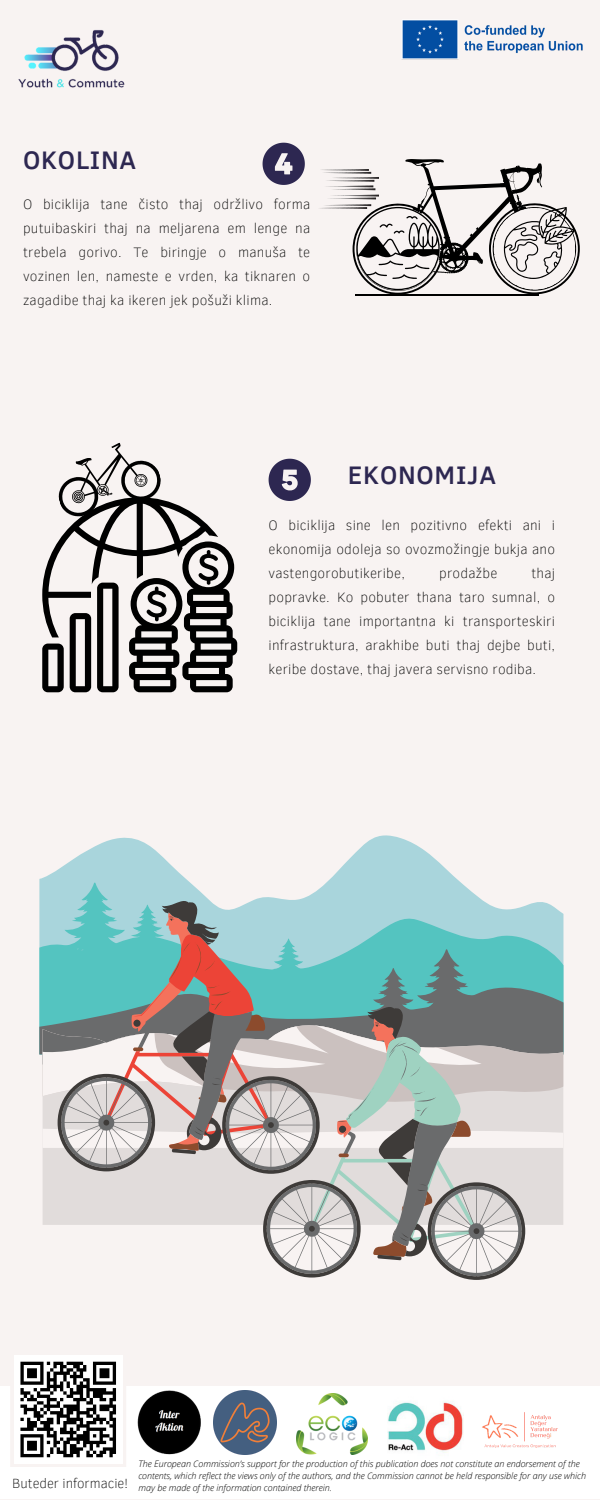
<style>
.page{position:relative;width:600px;height:1500px;background:#f8f3f2}
.page>*{position:absolute;margin:0;border:0;box-sizing:border-box;transform-origin:0 0}
.t1{font:500 26px "Clear Sans";letter-spacing:.03em;color:#2d2751}
.t2{font:100 14px/24px "Clear Sans";letter-spacing:.015em;color:#000;text-align:justify}
.t3{font:100 13.7px "Clear Sans";color:#000}
.t4{font:italic 300 9px/12px "Open Sans";color:#000}
</style>
<div class="page">
<img style="left:18px;top:30px;width:107px;height:58px">
<img style="left:401px;top:20px;width:182px;height:40px">
<svg style="left:263px;top:143px;width:42px;height:42px"></svg>
<svg style="left:269px;top:459px;width:42px;height:42px"></svg>
<svg style="left:353px;top:159px;width:227px;height:136px"></svg>
<hr style="left:355px;top:294px;width:183px;height:1px;background:#000">
<img style="left:321px;top:169px;width:58px;height:39px">
<svg style="left:42px;top:442px;width:195px;height:250px"></svg>
<svg style="left:39px;top:835px;width:422px;height:77px"></svg>
<svg style="left:42px;top:883px;width:521px;height:352px;background:#a4bdbc"></svg>
<svg style="left:263px;top:1007px;width:262px;height:273px"></svg>
<div style="left:0;top:1386px;width:599px;height:112px;background:#fff"></div>
<img style="left:137px;top:1390px;width:64px;height:65px">
<img style="left:213px;top:1390px;width:64px;height:64px">
<img style="left:297px;top:1393px;width:70px;height:61px">
<img style="left:387px;top:1401px;width:77px;height:52px">
<img style="left:482px;top:1412px;width:76px;height:36px">
<svg style="left:10px;top:1355px;width:116px;height:112px"></svg>
<h1 class="t1" style="left:23px;top:141px;width:115px">OKOLINA</h1>
<h2 class="t2" style="left:23px;top:191px;width:289px">O biciklija tane čisto thaj održlivo forma putuibaskiri thaj na meljarena em lenge na trebela gorivo. Te biringje o manuša te vozinen len, nameste e vrden, ka tiknaren o zagadibe thaj ka ikeren jek pošuži klima.</h2>
<p class="t1" style="left:348px;top:456px;width:150px">EKONOMIJA</p>
<p class="t2" style="left:269px;top:512px;width:288px">O biciklija sine len pozitivno efekti ani i ekonomija odoleja so ovozmožingje bukja ano vastengorobutikeribe,</p>
<p class="t2" style="left:439px;top:560px;width:60px">prodažbe</p>
<p class="t2" style="left:269px;top:560px;width:288px;text-indent:263px">thaj popravke. Ko pobuter thana taro sumnal, o biciklija tane importantna ki transporteskiri infrastruktura, arakhibe buti thaj dejbe buti, keribe dostave, thaj javera servisno rodiba.</p>
<p class="t3" style="left:12px;top:1473px;width:117px">Buteder informacie!</p>
<p class="t4" style="left:138px;top:1457px;width:449px">The European Commission’s support for the production of this publication does not constitute an endorsement of the contents, which reflect the views only of the authors, and the Commission cannot be held responsible for any use which may be made of the information contained therein.</p>
</div>
